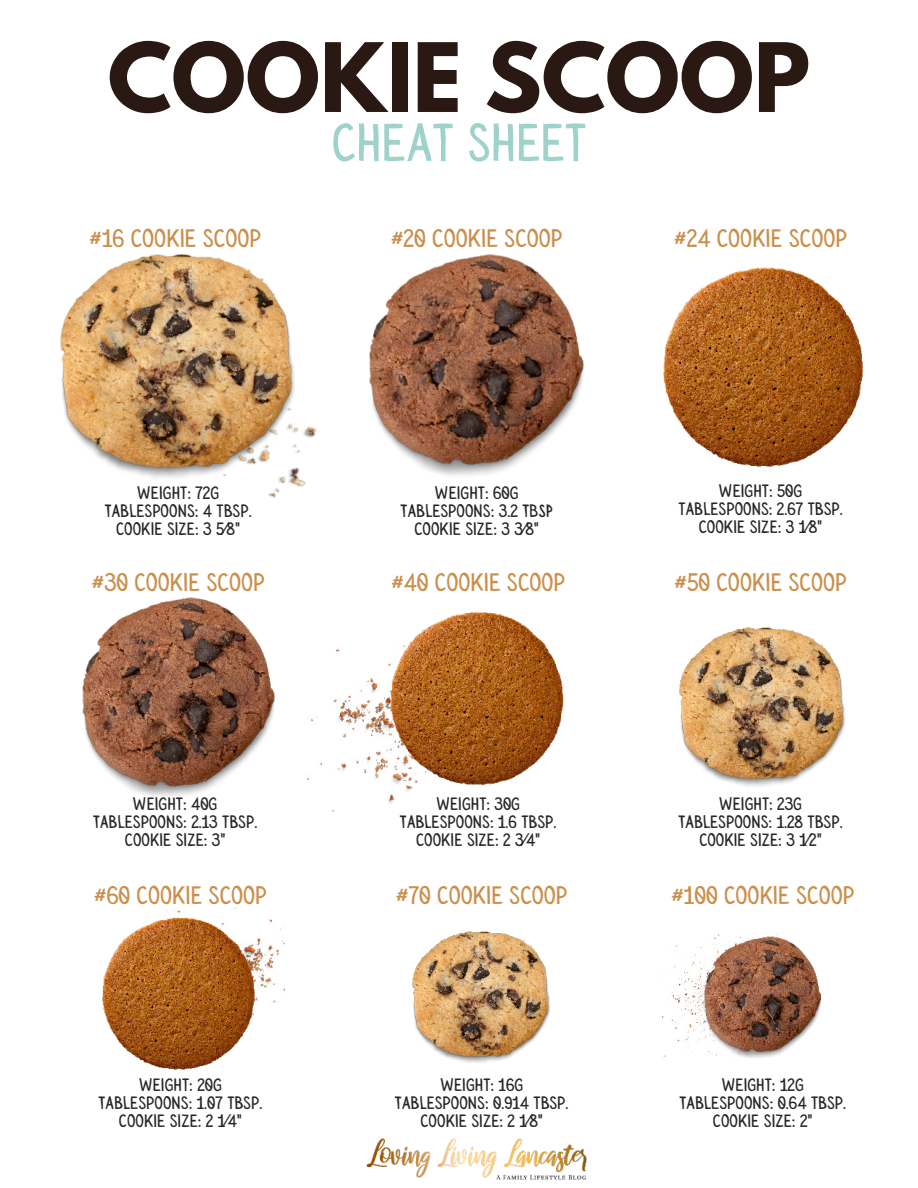
<style>
.page{position:relative;width:918px;height:1188px;background:#fff}
.page>*{position:absolute;margin:0;border:0;box-sizing:border-box;transform-origin:0 0}
.t1{font:700 84.6px "League Spartan";color:#291912}
.t2{font:54px "Sensa Wild Fill";color:#9fd2cb}
.t3{font:25.5px "Sensa Wild Fill";color:#ca8f4c}
.t4{font:18px/18px "Sensa Wild Fill";color:#292524;text-align:center}
.s1{font-family:"Noto Sans"}
</style>
<div class="page">
<img style="left:663px;top:267px;width:201px;height:200px">
<img style="left:268px;top:380px;width:102px;height:118px">
<img style="left:370px;top:254px;width:214px;height:222px">
<img style="left:60px;top:254px;width:236px;height:228px">
<img style="left:264px;top:919px;width:20px;height:84px">
<img style="left:102px;top:908px;width:162px;height:162px">
<img style="left:413px;top:931px;width:137px;height:132px">
<img style="left:662px;top:934px;width:115px;height:125px">
<img style="left:705px;top:937px;width:116px;height:122px">
<img style="left:82px;top:597px;width:193px;height:200px">
<img style="left:307px;top:649px;width:87px;height:163px">
<img style="left:379px;top:611px;width:185px;height:184px">
<img style="left:680px;top:628px;width:165px;height:159px">
<img style="left:366px;top:1138px;width:221px;height:42px">
<h1 class="t1" style="left:108px;top:12px;width:704px">COOKIE SCOOP</h1>
<h2 class="t2" style="left:332px;top:113px;width:256px">CHEAT SHEET</h2>
<h3 class="t3" style="left:89px;top:224px;width:174px">#16 COOKIE SCOOP</h3>
<h3 class="t3" style="left:391px;top:224px;width:174px">#20 COOKIE SCOOP</h3>
<h3 class="t3" style="left:674px;top:224px;width:175px">#24 COOKIE SCOOP</h3>
<p class="t4" style="left:105px;top:484px;width:149px">WEIGHT: 72G<br>TABLESPOONS: 4 TBSP.<br>COOKIE SIZE: 3 5<span class="s1">⁄</span>8"</p>
<p class="t4" style="left:401px;top:484px;width:154px">WEIGHT: 60G<br>TABLESPOONS: 3.2 TBSP<br>COOKIE SIZE: 3 3<span class="s1">⁄</span>8"</p>
<p class="t4" style="left:678px;top:482px;width:166px">WEIGHT: 50G<br>TABLESPOONS: 2.67 TBSP.<br>COOKIE SIZE: 3 1<span class="s1">⁄</span>8"</p>
<h3 class="t3" style="left:92px;top:568px;width:175px">#30 COOKIE SCOOP</h3>
<h3 class="t3" style="left:391px;top:568px;width:176px">#40 COOKIE SCOOP</h3>
<h3 class="t3" style="left:674px;top:568px;width:174px">#50 COOKIE SCOOP</h3>
<p class="t4" style="left:93px;top:795px;width:166px">WEIGHT: 40G<br>TABLESPOONS: 2.13 TBSP.<br>COOKIE SIZE: 3"</p>
<p class="t4" style="left:400px;top:795px;width:158px">WEIGHT: 30G<br>TABLESPOONS: 1.6 TBSP.<br>COOKIE SIZE: 2 3<span class="s1">⁄</span>4"</p>
<p class="t4" style="left:678px;top:795px;width:166px">WEIGHT: 23G<br>TABLESPOONS: 1.28 TBSP.<br>COOKIE SIZE: 3 1<span class="s1">⁄</span>2"</p>
<h3 class="t3" style="left:94px;top:881px;width:175px">#60 COOKIE SCOOP</h3>
<h3 class="t3" style="left:396px;top:881px;width:173px">#70 COOKIE SCOOP</h3>
<h3 class="t3" style="left:671px;top:881px;width:185px">#100 COOKIE SCOOP</h3>
<p class="t4" style="left:99px;top:1076px;width:165px">WEIGHT: 20G<br>TABLESPOONS: 1.07 TBSP.<br>COOKIE SIZE: 2 1<span class="s1">⁄</span>4"</p>
<p class="t4" style="left:395px;top:1076px;width:175px">WEIGHT: 16G<br>TABLESPOONS: 0.914 TBSP.<br>COOKIE SIZE: 2 1<span class="s1">⁄</span>8"</p>
<p class="t4" style="left:680px;top:1076px;width:168px">WEIGHT: 12G<br>TABLESPOONS: 0.64 TBSP.<br>COOKIE SIZE: 2"</p>
</div>
